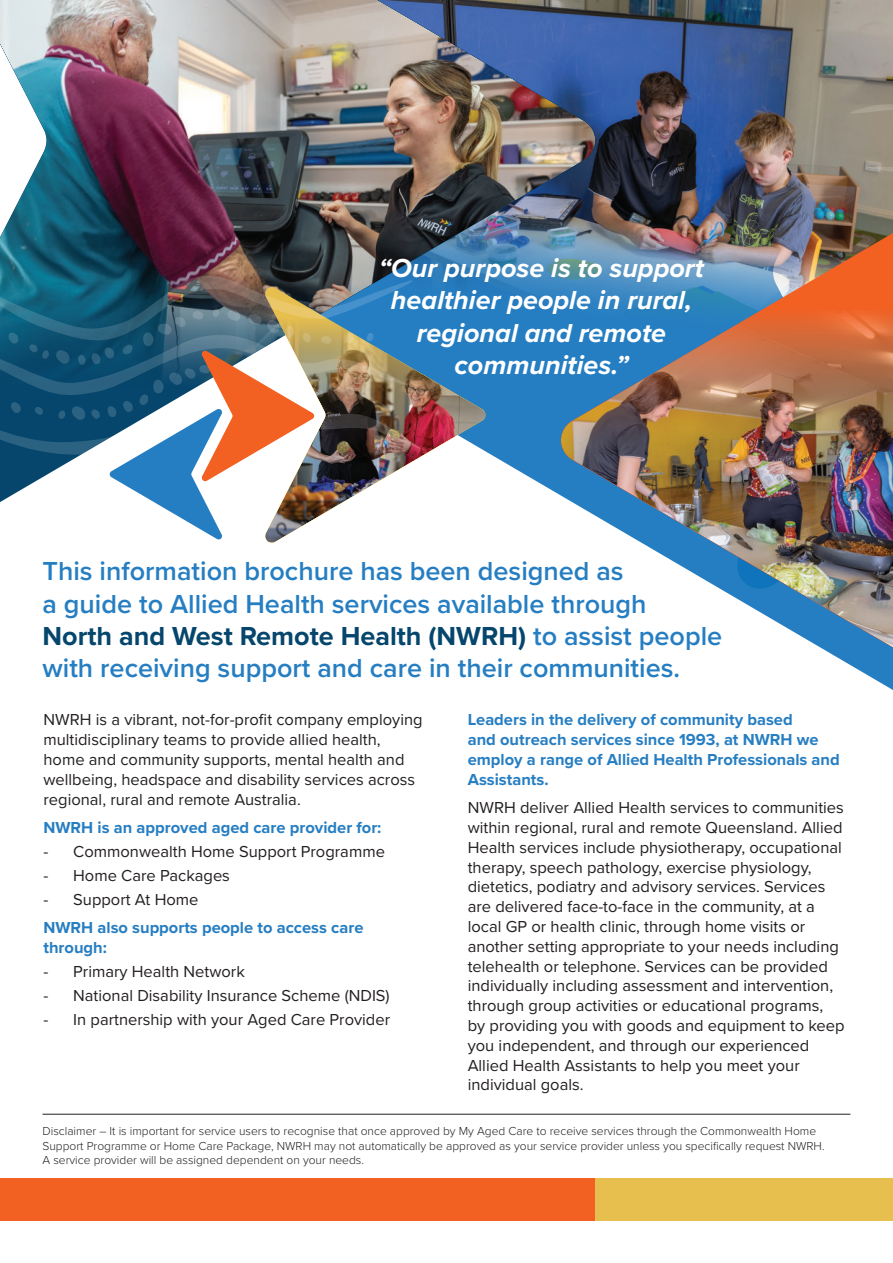
<style>
.page{position:relative;width:893px;height:1263px;background:#fff}
.page>*{position:absolute;margin:0;border:0;box-sizing:border-box;transform-origin:0 0}
.t1{font:600 27px/32.4px "Proxima Nova";color:#267ec2}
.t2{font:italic 700 27px/32.4px "Proxima Nova";color:#fff;text-align:center}
.t3{font:16.5px/19.8px "Proxima Nova";color:#231f20}
.t4{font:700 16.5px/19.8px "Proxima Nova";color:#267ec2}
.t5{font:300 12px/14.4px "Proxima Nova";color:#231f20}
.s1{font-weight:700;color:#06466c}
</style>
<div class="page">
<img style="left:595px;top:0;width:298px;height:233px">
<div style="left:0;top:1178px;width:595px;height:42px;background:#f26022"></div>
<div style="left:595px;top:1178px;width:298px;height:42px;background:#e7bf4f"></div>
<img style="left:595px;top:233px;width:298px;height:63px">
<img style="left:595px;top:296px;width:298px;height:351px">
<svg style="left:217px;top:403px;width:378px;height:137px"></svg>
<img style="left:0;top:0;width:595px;height:403px">
<img style="left:265px;top:345px;width:220px;height:198px">
<img style="left:0;top:249px;width:488px;height:96px">
<hr style="left:43px;top:1114px;width:807px;height:1px;background:#231f20">
<img style="left:0;top:308px;width:445px;height:231px">
<svg style="left:821px;top:87px;width:72px;height:135px;background:#8f8677"></svg>
<h1 class="t2" style="left:379px;top:253px;width:326px">“Our purpose is to support healthier people in rural, regional and remote communities.”</h1>
<h1 class="t1" style="left:43px;top:556px;width:681px">This information brochure has been designed as<br>a guide to Allied Health services available through <span class="s1">North and West Remote Health (NWRH)</span> to assist people with receiving support and care in their communities.</h1>
<p class="t4" style="left:468px;top:711px;width:373px">Leaders in the delivery of community based<br>and outreach services since 1993, at NWRH we employ a range of Allied Health Professionals and Assistants.</p>
<p class="t3" style="left:468px;top:799px;width:378px">NWRH deliver Allied Health services to communities within regional, rural and remote Queensland. Allied Health services include physiotherapy, occupational therapy, speech pathology, exercise physiology, dietetics, podiatry and advisory services. Services are delivered face-to-face in the community, at a local GP or health clinic, through home visits or another setting appropriate to your needs including telehealth or telephone. Services can be provided individually including assessment and intervention, through group activities or educational programs, by providing you with goods and equipment to keep you independent, and through our experienced Allied Health Assistants to help you meet your individual goals.</p>
<p class="t5" style="left:43px;top:1125px;width:784px">Disclaimer – It is important for service users to recognise that once approved by My Aged Care to receive services through the Commonwealth Home<br>Support Programme or Home Care Package, NWRH may not automatically be approved as your service provider unless you specifically request NWRH.<br>A service provider will be assigned dependent on your needs.</p>
<p class="t3" style="left:43px;top:711px;width:381px">NWRH is a vibrant, not-for-profit company employing multidisciplinary teams to provide allied health, home and community supports, mental health and wellbeing, headspace and disability services across regional, rural and remote Australia.</p>
<p class="t4" style="left:43px;top:818px;width:339px">NWRH is an approved aged care provider for:</p>
<p class="t3" style="left:43px;top:842px;width:343px">- Commonwealth Home Support Programme</p>
<p class="t3" style="left:43px;top:867px;width:188px">- Home Care Packages</p>
<p class="t3" style="left:43px;top:891px;width:157px">- Support At Home</p>
<p class="t4" style="left:43px;top:919px;width:322px">NWRH also supports people to access care through:</p>
<p class="t3" style="left:43px;top:963px;width:203px">- Primary Health Network</p>
<p class="t3" style="left:43px;top:987px;width:348px">- National Disability Insurance Scheme (NDIS)</p>
<p class="t3" style="left:43px;top:1011px;width:348px">- In partnership with your Aged Care Provider</p>
</div>
